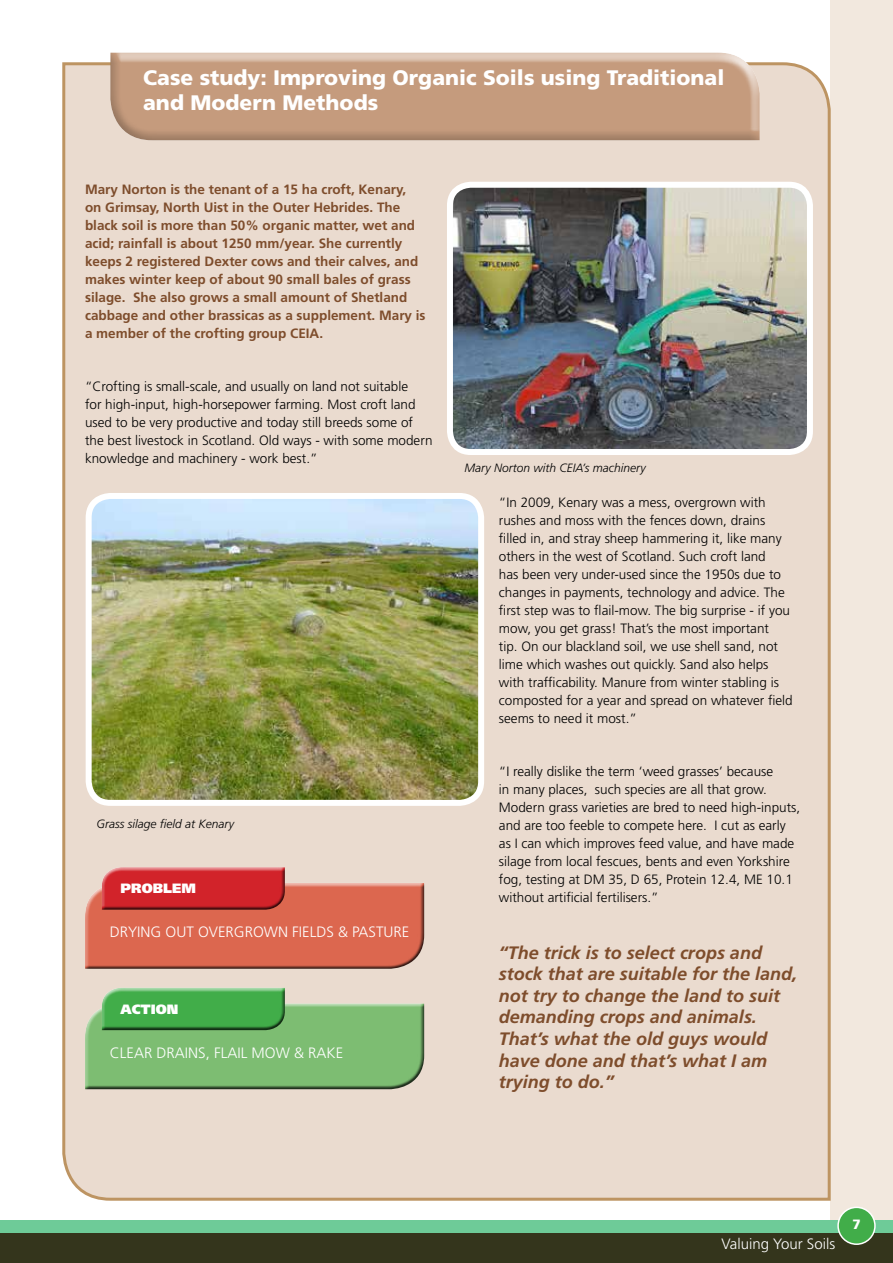
<style>
.page{position:relative;width:893px;height:1263px;background:#fff}
.page>*{position:absolute;margin:0;border:0;box-sizing:border-box;transform-origin:0 0}
.t1{font:900 21px/25.2px "Frutiger LT Std";color:#fff}
.t2{font:italic 700 18px/21.6px "Frutiger LT Std";color:#7e4d2c}
.t3{font:300 15px "Frutiger LT Std";color:#fff}
.t4{font:300 13.5px/18px "Frutiger LT Std";color:#000}
.t5{font:700 13.5px/18px "Frutiger LT Std";color:#7e4d2c}
.t6{font:900 13.5px "Frutiger LT Std";color:#fff}
.t7{font:900 13.5px "Frutiger LT Std";color:#fff}
.t8{font:italic 300 12px "Frutiger LT Std";color:#000}
</style>
<div class="page">
<div style="left:0;top:1233px;width:893px;height:30px;background:#34351c"></div>
<div style="left:831px;top:0;width:62px;height:1226px;background:#f2e8de"></div>
<div style="left:0;top:1220px;width:893px;height:13px;background:#6ecb98"></div>
<div style="left:838px;top:1207px;width:37px;height:37px;background:#41ad49;border-radius:50%"></div>
<div style="left:837px;top:1206px;width:39px;height:39px;border:2px solid #fff;border-radius:50%"></div>
<div style="left:62px;top:61px;width:769px;height:1141px;background:#eadbcf"></div>
<div style="left:101px;top:41px;width:670px;height:101px;background:#fff"></div>
<div style="left:99px;top:46px;width:666px;height:96px;background:#000;opacity:.3"></div>
<div style="left:82px;top:1001px;width:347px;height:91px;background:#000;opacity:.75"></div>
<div style="left:82px;top:880px;width:347px;height:91px;background:#000;opacity:.75"></div>
<svg style="left:85px;top:867px;width:339px;height:102px;background:#d8725d"></svg>
<div style="left:97px;top:862px;width:191px;height:50px;background:#eadbcf"></div>
<div style="left:99px;top:865px;width:190px;height:47px;background:#000;opacity:.75"></div>
<svg style="left:85px;top:988px;width:339px;height:101px;background:#86bb7a"></svg>
<div style="left:97px;top:983px;width:191px;height:49px;background:#fff;opacity:.75"></div>
<div style="left:99px;top:985px;width:190px;height:47px;background:#000;opacity:.75"></div>
<img style="left:450px;top:185px;width:360px;height:267px">
<div style="left:447px;top:182px;width:366px;height:273px;border:6px solid #fff;border-radius:21px"></div>
<img style="left:89px;top:496px;width:392px;height:307px">
<div style="left:86px;top:493px;width:398px;height:313px;border:6px solid #fff;border-radius:22px"></div>
<h1 class="t1" style="left:143px;top:65px;width:583px">Case study: Improving Organic Soils using Traditional and Modern Methods</h1>
<p class="t5" style="left:85px;top:181px;width:342px">Mary Norton is the tenant of a 15 ha croft, Kenary, on Grimsay, North Uist in the Outer Hebrides. The black soil is more than 50% organic matter, wet and acid; rainfall is about 1250 mm/year. She currently keeps 2 registered Dexter cows and their calves, and makes winter keep of about 90 small bales of grass silage. She also grows a small amount of Shetland cabbage and other brassicas as a supplement. Mary is a member of the crofting group CEIA.</p>
<p class="t4" style="left:85px;top:378px;width:349px">“Crofting is small-scale, and usually on land not suitable<br>for high-input, high-horsepower farming. Most croft land used to be very productive and today still breeds some of the best livestock in Scotland. Old ways - with some modern knowledge and machinery - work best.”</p>
<p class="t8" style="left:96px;top:817px;width:139px">Grass silage field at Kenary</p>
<p class="t6" style="left:120px;top:880px;width:77px">PROBLEM</p>
<p class="t3" style="left:110px;top:923px;width:301px">DRYING OUT OVERGROWN FIELDS &amp; PASTURE</p>
<p class="t6" style="left:120px;top:1001px;width:59px">ACTION</p>
<p class="t3" style="left:110px;top:1044px;width:235px">CLEAR DRAINS, FLAIL MOW &amp; RAKE</p>
<p class="t8" style="left:465px;top:461px;width:183px">Mary Norton with CEIA’s machinery</p>
<p class="t4" style="left:499px;top:493px;width:295px">“In 2009, Kenary was a mess, overgrown with rushes and moss with the fences down, drains filled in, and stray sheep hammering it, like many others in the west of Scotland. Such croft land<br>has been very under-used since the 1950s due to changes in payments, technology and advice. The first step was to flail-mow. The big surprise - if you mow, you get grass! That’s the most important<br>tip. On our blackland soil, we use shell sand, not lime which washes out quickly. Sand also helps with trafficability. Manure from winter stabling is composted for a year and spread on whatever field seems to need it most.”</p>
<p class="t4" style="left:499px;top:762px;width:303px">“I really dislike the term ‘weed grasses’ because<br>in many places, such species are all that grow.<br>Modern grass varieties are bred to need high-inputs, and are too feeble to compete here. I cut as early as I can which improves feed value, and have made silage from local fescues, bents and even Yorkshire fog, testing at DM 35, D 65, Protein 12.4, ME 10.1 without artificial fertilisers.”</p>
<h2 class="t2" style="left:499px;top:941px;width:300px">“The trick is to select crops and stock that are suitable for the land, not try to change the land to suit demanding crops and animals.<br>That’s what the old guys would have done and that’s what I am trying to do.”</h2>
<p class="t3" style="left:722px;top:1235px;width:115px">Valuing Your Soils</p>
<p class="t7" style="left:852px;top:1216px;width:10px">7</p>
</div>
